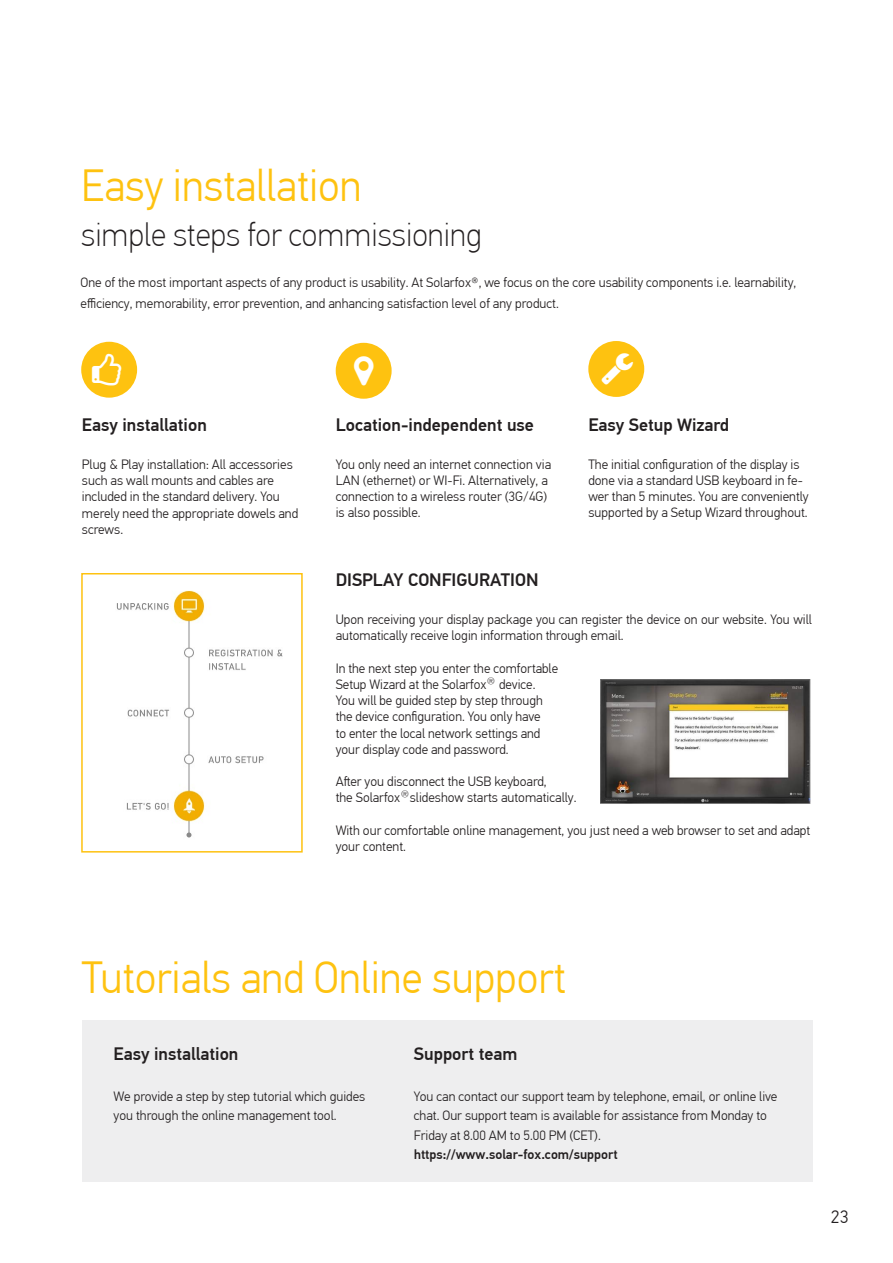
<style>
.page{position:relative;width:893px;height:1263px;background:#fff}
.page>*{position:absolute;margin:0;border:0;box-sizing:border-box;transform-origin:0 0}
.t1{font:300 45px "PF Din Text Pro";color:#fec210;scale:.96 1}
.t2{font:100 33px "PF Din Text Pro";color:#231f20;scale:.96 1}
.t3{font:500 18px "PF Din Text Pro";color:#231f20}
.t4{font:300 18px "PF Din Text Pro";color:#231f20}
.t5{font:300 13.5px/16.2px "PF Din Text Pro";color:#231f20}
.t6{font:500 13.5px "PF Din Text Pro";color:#231f20}
.s1{font-weight:100;font-size:16.5px}
</style>
<div class="page">
<img style="left:116px;top:590px;width:167px;height:248px">
<div style="left:81px;top:573px;width:222px;height:279px;border:2px solid #fec210"></div>
<img style="left:600px;top:680px;width:211px;height:123px">
<div style="left:588px;top:341px;width:56px;height:56px;background:#fec210;border-radius:50%"></div>
<div style="left:336px;top:343px;width:56px;height:56px;background:#fec210;border-radius:50%"></div>
<div style="left:81px;top:342px;width:56px;height:56px;background:#fec210;border-radius:50%"></div>
<div style="left:82px;top:1020px;width:730px;height:162px;background:#eeeeef"></div>
<h1 class="t1" style="left:81px;top:160px;width:294px">Easy installation</h1>
<h2 class="t2" style="left:81px;top:216px;width:419px">simple steps for commissioning</h2>
<p class="t5" style="left:81px;top:272px;width:717px;line-height:21px">One of the most important aspects of any product is usability. At Solarfox®, we focus on the core usability components i.e. learnability, efficiency, memorability, error prevention, and anhancing satisfaction level of any product.</p>
<h3 class="t3" style="left:82px;top:414px;width:126px">Easy installation</h3>
<p class="t5" style="left:82px;top:456px;width:218px">Plug &amp; Play installation: All accessories such as wall mounts and cables are included in the standard delivery. You merely need the appropriate dowels and screws.</p>
<h3 class="t3" style="left:336px;top:414px;width:200px">Location-independent use</h3>
<p class="t5" style="left:336px;top:456px;width:217px">You only need an internet connection via LAN (ethernet) or WI-Fi. Alternatively, a connection to a wireless router (3G/4G) is also possible.</p>
<h3 class="t3" style="left:588px;top:414px;width:142px">Easy Setup Wizard</h3>
<p class="t5" style="left:588px;top:456px;width:222px">The initial configuration of the display is done via a standard USB keyboard in fe&shy;wer than 5 minutes. You are conveniently supported by a Setup Wizard throughout.</p>
<h3 class="t3" style="left:336px;top:569px;width:204px">DISPLAY CONFIGURATION</h3>
<p class="t5" style="left:336px;top:612px;width:478px">Upon receiving your display package you can register the device on our website. You will automatically receive login information through email.</p>
<p class="t5" style="left:336px;top:660px;width:224px">In the next step you enter the comfortable Setup Wizard at the Solarfox<span class="s1">®</span> device.<br>You will be guided step by step through the device configuration. You only have<br>to enter the local network settings and your display code and password.</p>
<p class="t5" style="left:336px;top:774px;width:242px">After you disconnect the USB keyboard,<br>the Solarfox<span class="s1">®</span>slideshow starts automatically.</p>
<p class="t5" style="left:336px;top:822px;width:476px">With our comfortable online management, you just need a web browser to set and adapt your content.</p>
<h1 class="t1" style="left:82px;top:951px;width:506px">Tutorials and Online support</h1>
<h3 class="t3" style="left:114px;top:1043px;width:126px">Easy installation</h3>
<p class="t5" style="left:114px;top:1087px;width:253px;line-height:19.5px">We provide a step by step tutorial which guides you through the online management tool.</p>
<h3 class="t3" style="left:414px;top:1043px;width:105px">Support team</h3>
<p class="t5" style="left:414px;top:1087px;width:365px;line-height:19.5px">You can contact our support team by telephone, email, or online live chat. Our support team is available for assistance from Monday to<br>Friday at 8.00 AM to 5.00 PM (CET).</p>
<p class="t6" style="left:414px;top:1147px;width:205px">https://www.solar-fox.com/support</p>
<h3 class="t4" style="left:831px;top:1207px;width:19px">23</h3>
</div>
